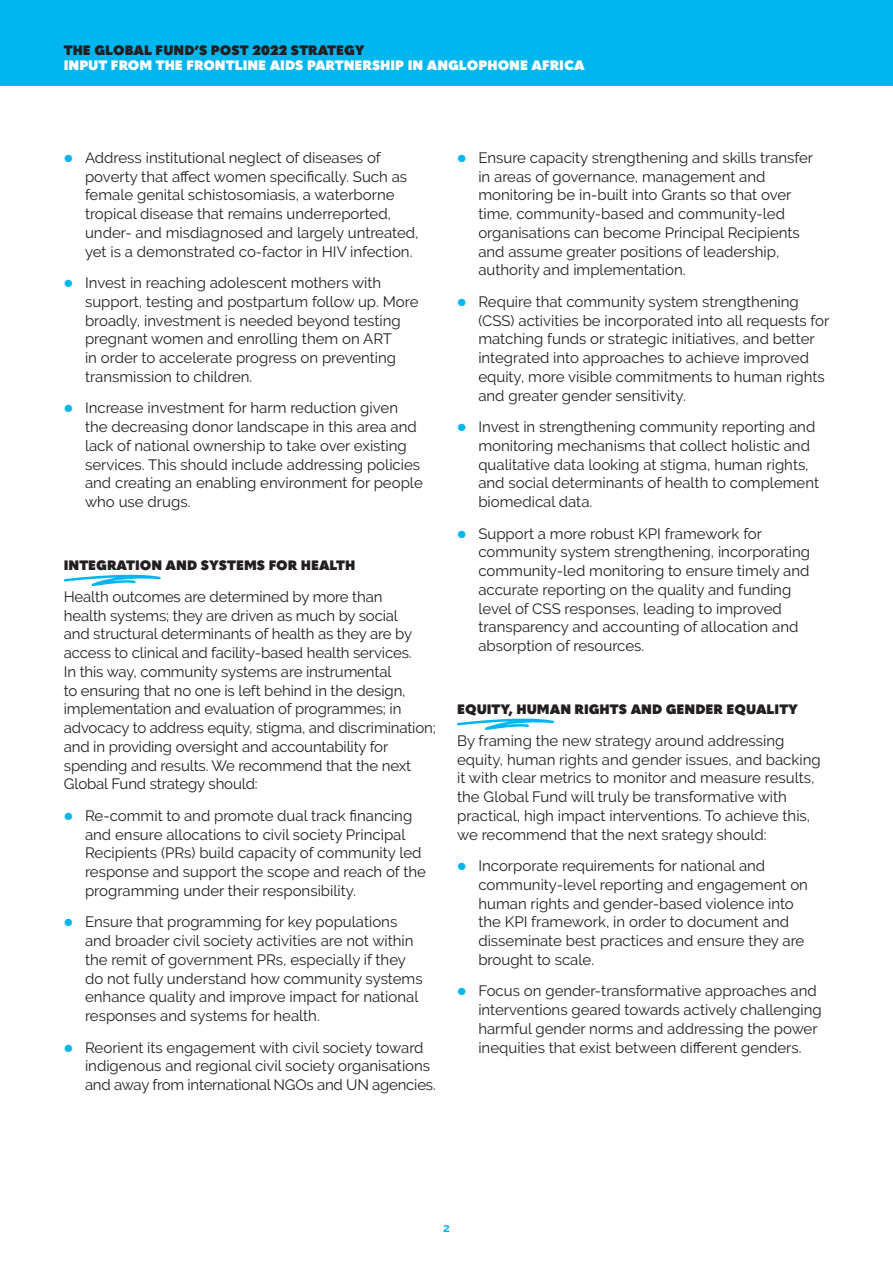
<style>
.page{position:relative;width:893px;height:1263px;background:#fff}
.page>*{position:absolute;margin:0;border:0;box-sizing:border-box;transform-origin:0 0}
.t1{font:15px/18.8px "Raleway";color:#231f20}
.t2{font:800 13.5px "Quasimoda";color:#231f20}
.t3{font:800 13.5px "Quasimoda";color:#fff}
.t4{font:700 12px "Raleway";color:#00b6ef}
.s1{font-family:"Lato";font-weight:900;color:#00b6ef}
</style>
<div class="page">
<svg style="left:64px;top:575px;width:97px;height:11px"></svg>
<div style="left:0;top:0;width:893px;height:85px;background:#00b6ef"></div>
<svg style="left:457px;top:719px;width:97px;height:11px"></svg>
<p class="t2" style="left:64px;top:40px;width:302px">THE GLOBAL FUND’S POST 2022 STRATEGY</p>
<p class="t3" style="left:64px;top:55px;width:522px">INPUT FROM THE FRONTLINE AIDS PARTNERSHIP IN ANGLOPHONE AFRICA</p>
<p class="t1" style="left:85px;top:148px;width:335px;text-indent:-21px"><span class="s1">•</span> Address institutional neglect of diseases of poverty that affect women specifically. Such as female genital schistosomiasis, a waterborne tropical disease that remains underreported, under- and misdiagnosed and largely untreated, yet is a demonstrated co-factor in HIV infection.</p>
<p class="t1" style="left:85px;top:273px;width:335px;text-indent:-21px"><span class="s1">•</span> Invest in reaching adolescent mothers with support, testing and postpartum follow up. More broadly, investment is needed beyond testing pregnant women and enrolling them on ART<br>in order to accelerate progress on preventing transmission to children.</p>
<p class="t1" style="left:85px;top:399px;width:339px;text-indent:-21px"><span class="s1">•</span> Increase investment for harm reduction given the decreasing donor landscape in this area and lack of national ownership to take over existing services. This should include addressing policies and creating an enabling environment for people who use drugs.</p>
<p class="t2" style="left:64px;top:555px;width:293px">INTEGRATION AND SYSTEMS FOR HEALTH</p>
<p class="t1" style="left:64px;top:587px;width:374px">Health outcomes are determined by more than<br>health systems; they are driven as much by social<br>and structural determinants of health as they are by access to clinical and facility-based health services.<br>In this way, community systems are instrumental<br>to ensuring that no one is left behind in the design, implementation and evaluation of programmes; in advocacy to address equity, stigma, and discrimination; and in providing oversight and accountability for spending and results. We recommend that the next Global Fund strategy should:</p>
<p class="t1" style="left:85px;top:806px;width:342px;text-indent:-21px"><span class="s1">•</span> Re-commit to and promote dual track financing and ensure allocations to civil society Principal Recipients (PRs) build capacity of community led response and support the scope and reach of the programming under their responsibility.</p>
<p class="t1" style="left:85px;top:912px;width:339px;text-indent:-21px"><span class="s1">•</span> Ensure that programming for key populations and broader civil society activities are not within the remit of government PRs, especially if they do not fully understand how community systems enhance quality and improve impact for national responses and systems for health.</p>
<p class="t1" style="left:85px;top:1038px;width:352px;text-indent:-21px"><span class="s1">•</span> Reorient its engagement with civil society toward indigenous and regional civil society organisations and away from international NGOs and UN agencies.</p>
<p class="t1" style="left:478px;top:148px;width:336px;text-indent:-21px"><span class="s1">•</span> Ensure capacity strengthening and skills transfer in areas of governance, management and monitoring be in-built into Grants so that over time, community-based and community-led organisations can become Principal Recipients and assume greater positions of leadership, authority and implementation.</p>
<p class="t1" style="left:478px;top:292px;width:352px;text-indent:-21px"><span class="s1">•</span> Require that community system strengthening (CSS) activities be incorporated into all requests for matching funds or strategic initiatives, and better integrated into approaches to achieve improved equity, more visible commitments to human rights and greater gender sensitivity.</p>
<p class="t1" style="left:478px;top:417px;width:342px;text-indent:-21px"><span class="s1">•</span> Invest in strengthening community reporting and monitoring mechanisms that collect holistic and qualitative data looking at stigma, human rights, and social determinants of health to complement biomedical data.</p>
<p class="t1" style="left:478px;top:524px;width:333px;text-indent:-21px"><span class="s1">•</span> Support a more robust KPI framework for community system strengthening, incorporating community-led monitoring to ensure timely and accurate reporting on the quality and funding level of CSS responses, leading to improved transparency and accounting of allocation and absorption of resources.</p>
<p class="t2" style="left:457px;top:699px;width:342px">EQUITY, HUMAN RIGHTS AND GENDER EQUALITY</p>
<p class="t1" style="left:457px;top:731px;width:365px">By framing the new strategy around addressing equity, human rights and gender issues, and backing it with clear metrics to monitor and measure results, the Global Fund will truly be transformative with practical, high impact interventions. To achieve this, we recommend that the next srategy should:</p>
<p class="t1" style="left:478px;top:856px;width:331px;text-indent:-21px"><span class="s1">•</span> Incorporate requirements for national and community-level reporting and engagement on human rights and gender-based violence into the KPI framework, in order to document and disseminate best practices and ensure they are brought to scale.</p>
<p class="t1" style="left:478px;top:982px;width:345px;text-indent:-21px"><span class="s1">•</span> Focus on gender-transformative approaches and interventions geared towards actively challenging harmful gender norms and addressing the power inequities that exist between different genders.</p>
<p class="t4" style="left:443px;top:1221px;width:8px">2</p>
</div>
